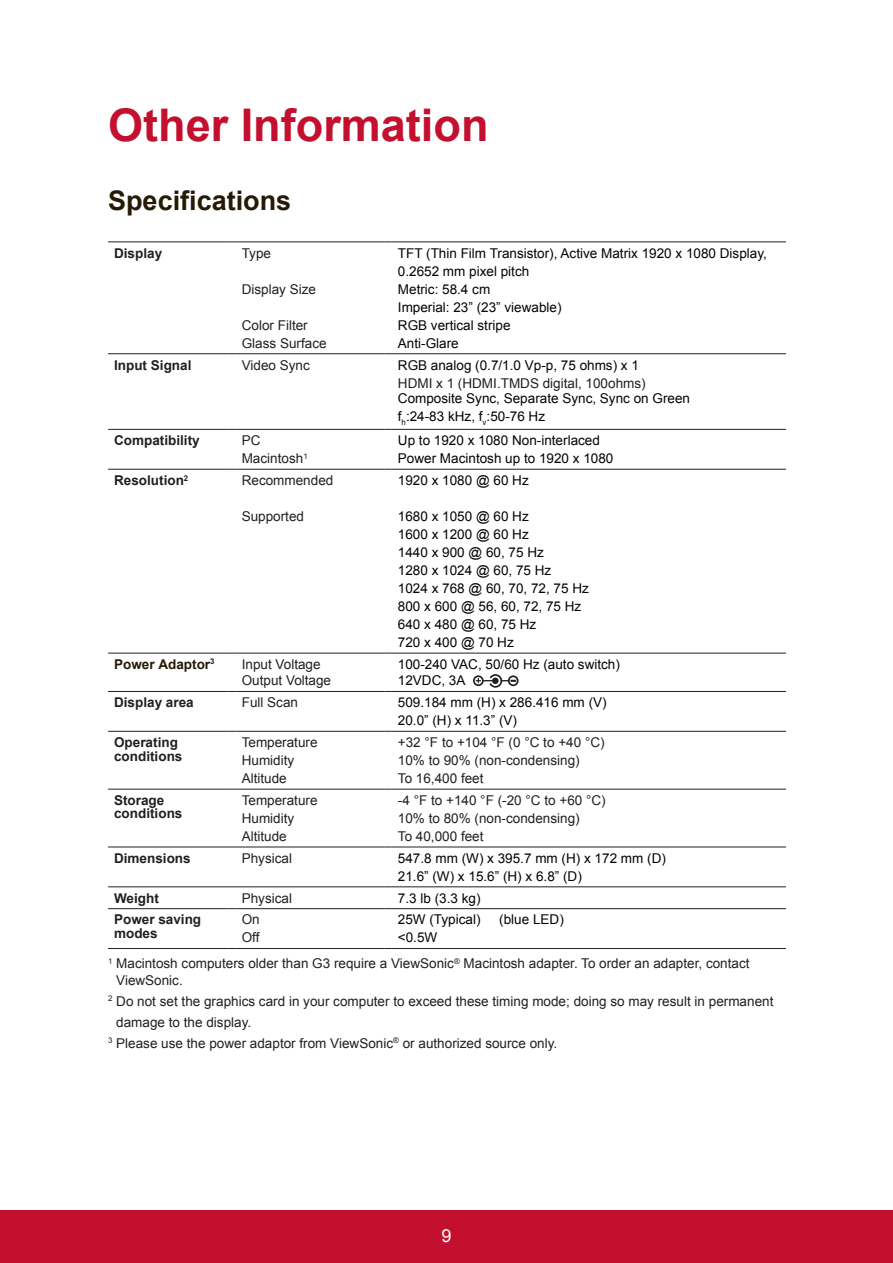
<style>
.page{position:relative;width:893px;height:1263px;background:#fff}
.page>*{position:absolute;margin:0;border:0;box-sizing:border-box;transform-origin:0 0}
.t1{font:700 45px "Arial";color:#c3102f}
.t2{font:700 27px "Arial";color:#251a05}
.t3{font:18px "Arial";color:#fff}
.t4{font:13.5px/18px "Arial";color:#231f20}
.t5{font:13.5px/18px "Arial";color:#040503}
.t6{font:700 13.5px/13.5px "Arial";color:#231f20}
.t7{font:700 13.5px "Arial";color:#251a05}
.s1{color:#040503}
</style>
<div class="page">
<div style="left:0;top:1210px;width:892px;height:53px;background:#c3102f"></div>
<hr style="left:108px;top:241px;width:120px;height:1px;background:#231f20">
<hr style="left:236px;top:241px;width:148px;height:1px;background:#231f20">
<hr style="left:392px;top:241px;width:393px;height:1px;background:#231f20">
<hr style="left:108px;top:353px;width:120px;height:1px;background:#231f20">
<hr style="left:236px;top:353px;width:148px;height:1px;background:#231f20">
<hr style="left:392px;top:353px;width:393px;height:1px;background:#231f20">
<hr style="left:108px;top:469px;width:120px;height:1px;background:#231f20">
<hr style="left:236px;top:469px;width:148px;height:1px;background:#231f20">
<hr style="left:392px;top:469px;width:393px;height:1px;background:#231f20">
<hr style="left:108px;top:652px;width:120px;height:1px;background:#231f20">
<hr style="left:236px;top:652px;width:148px;height:1px;background:#231f20">
<hr style="left:392px;top:652px;width:393px;height:1px;background:#231f20">
<hr style="left:108px;top:691px;width:120px;height:1px;background:#231f20">
<hr style="left:236px;top:691px;width:148px;height:1px;background:#231f20">
<hr style="left:392px;top:691px;width:393px;height:1px;background:#231f20">
<hr style="left:108px;top:731px;width:120px;height:1px;background:#231f20">
<hr style="left:236px;top:731px;width:148px;height:1px;background:#231f20">
<hr style="left:392px;top:731px;width:393px;height:1px;background:#231f20">
<hr style="left:108px;top:788px;width:120px;height:1px;background:#231f20">
<hr style="left:236px;top:788px;width:148px;height:1px;background:#231f20">
<hr style="left:392px;top:788px;width:393px;height:1px;background:#231f20">
<hr style="left:108px;top:846px;width:120px;height:1px;background:#231f20">
<hr style="left:236px;top:846px;width:148px;height:1px;background:#231f20">
<hr style="left:392px;top:846px;width:393px;height:1px;background:#231f20">
<hr style="left:108px;top:429px;width:120px;height:1px;background:#231f20">
<hr style="left:108px;top:886px;width:120px;height:1px;background:#231f20">
<hr style="left:236px;top:886px;width:148px;height:1px;background:#231f20">
<hr style="left:392px;top:886px;width:393px;height:1px;background:#231f20">
<hr style="left:236px;top:429px;width:148px;height:1px;background:#231f20">
<hr style="left:108px;top:908px;width:120px;height:1px;background:#231f20">
<hr style="left:236px;top:908px;width:148px;height:1px;background:#231f20">
<hr style="left:392px;top:908px;width:393px;height:1px;background:#231f20">
<hr style="left:392px;top:429px;width:393px;height:1px;background:#231f20">
<hr style="left:108px;top:948px;width:120px;height:1px;background:#231f20">
<hr style="left:236px;top:948px;width:148px;height:1px;background:#231f20">
<hr style="left:392px;top:948px;width:393px;height:1px;background:#231f20">
<div style="left:507px;top:675px;width:11px;height:11px;border:2px solid #231f20;border-radius:50%"></div>
<div style="left:473px;top:675px;width:10px;height:11px;border:2px solid #231f20;border-radius:50%"></div>
<svg style="left:475px;top:674px;width:41px;height:14px"></svg>
<h1 class="t1" style="left:108px;top:95px;width:382px">Other Information</h1>
<h2 class="t2" style="left:108px;top:182px;width:185px">Specifications</h2>
<p class="t6" style="left:114px;top:247px;width:50px">Display</p>
<p class="t4" style="left:241px;top:244px;width:31px">Type</p>
<p class="t4" style="left:241px;top:280px;width:76px">Display Size</p>
<p class="t4" style="left:241px;top:316px;width:86px">Color Filter<br>Glass Surface</p>
<p class="t5" style="left:398px;top:244px;width:370px">TFT (Thin Film Transistor), Active Matrix 1920 x 1080 Display,<br>0.2652 mm pixel pitch<br>Metric: 58.4 cm<br>Imperial: 23” (23” viewable)<br>RGB vertical stripe<br>Anti-Glare</p>
<p class="t6" style="left:114px;top:358px;width:79px">Input Signal</p>
<p class="t4" style="left:241px;top:356px;width:70px">Video Sync</p>
<p class="t5" style="left:398px;top:356px;width:242px">RGB analog (0.7/1.0 Vp-p, 75 ohms) x 1</p>
<p class="t4" style="left:398px;top:374px;width:249px">HDMI x 1 (HDMI.TMDS digital, 100ohms)</p>
<p class="t5" style="left:398px;top:389px;width:293px">Composite Sync, Separate Sync, Sync on Green f<sub>h</sub>:24-83 kHz, f<sub>v</sub>:50-76 Hz</p>
<p class="t6" style="left:114px;top:434px;width:87px">Compatibility</p>
<p class="t4" style="left:241px;top:431px;width:67px">PC<br>Macintosh<sup>1</sup></p>
<p class="t5" style="left:398px;top:431px;width:217px">Up to 1920 x 1080 Non-interlaced<br>Power Macintosh up to 1920 x 1080</p>
<p class="t6" style="left:114px;top:474px;width:76px">Resolution<sup>2</sup></p>
<p class="t4" style="left:242px;top:471px;width:93px">Recommended</p>
<p class="t4" style="left:242px;top:507px;width:64px">Supported</p>
<p class="t5" style="left:398px;top:471px;width:132px">1920 x 1080 @ 60 Hz</p>
<p class="t5" style="left:398px;top:507px;width:192px">1680 x 1050 @ 60 Hz<br>1600 x 1200 @ 60 Hz<br>1440 x 900 @ 60, 75 Hz<br>1280 x 1024 @ 60, 75 Hz<br>1024 x 768 @ 60, 70, 72, 75 Hz<br>800 x 600 @ 56, 60, 72, 75 Hz<br>640 x 480 @ 60, 75 Hz<br>720 x 400 @ 70 Hz</p>
<p class="t7" style="left:114px;top:655px;width:102px">Power Adaptor<sup>3</sup></p>
<p class="t4" style="left:242px;top:656px;width:91px;line-height:16.5px">Input Voltage<br>Output Voltage</p>
<p class="t5" style="left:398px;top:656px;width:223px;line-height:16.5px">100-240 VAC, 50/60 Hz (auto switch)<br>12VDC, 3A</p>
<p class="t6" style="left:114px;top:696px;width:81px">Display area</p>
<p class="t4" style="left:241px;top:693px;width:58px">Full Scan</p>
<p class="t5" style="left:398px;top:693px;width:210px">509.184 mm (H) x 286.416 mm (V)<br>20.0” (H) x 11.3” (V)</p>
<p class="t6" style="left:114px;top:736px;width:70px">Operating conditions</p>
<p class="t4" style="left:241px;top:733px;width:77px">Temperature<br>Humidity<br>Altitude</p>
<p class="t4" style="left:398px;top:733px;width:208px">+32 °F to +104 °F (0 °C to +40 °C)<br>10% to 90% (non-condensing)<br>To 16,400 feet</p>
<p class="t6" style="left:114px;top:794px;width:70px">Storage conditions</p>
<p class="t4" style="left:241px;top:791px;width:77px">Temperature<br>Humidity<br>Altitude</p>
<p class="t4" style="left:398px;top:791px;width:209px">-4 °F to +140 °F (-20 °C to +60 °C)<br>10% to 80% (non-condensing)<br>To 40,000 feet</p>
<p class="t6" style="left:114px;top:851px;width:78px">Dimensions</p>
<p class="t4" style="left:241px;top:849px;width:52px">Physical</p>
<p class="t5" style="left:398px;top:849px;width:269px">547.8 mm (W) x 395.7 mm (H) x 172 mm (D)<br>21.6” (W) x 15.6” (H) x 6.8” (D)</p>
<p class="t6" style="left:114px;top:891px;width:46px">Weight</p>
<p class="t4" style="left:241px;top:889px;width:52px">Physical</p>
<p class="t5" style="left:398px;top:889px;width:84px">7.3 lb (3.3 kg)</p>
<p class="t6" style="left:114px;top:913px;width:89px">Power saving modes</p>
<p class="t4" style="left:241px;top:911px;width:20px">On<br>Off</p>
<p class="t5" style="left:398px;top:911px;width:84px">25W (Typical)</p>
<p class="t5" style="left:499px;top:911px;width:66px">(blue LED)</p>
<p class="t4" style="left:108px;top:925px;width:642px;line-height:26px;text-indent:290px"><span class="s1">&lt;0.5W<br></span><sup>1</sup> Macintosh computers older than G3 require a ViewSonic<sup>®</sup> Macintosh adapter. To order an adapter, contact</p>
<p class="t4" style="left:116px;top:971px;width:68px">ViewSonic.</p>
<p class="t4" style="left:108px;top:992px;width:666px"><sup>2</sup> Do not set the graphics card in your computer to exceed these timing mode; doing so may result in permanent</p>
<p class="t4" style="left:116px;top:1013px;width:136px">damage to the display.</p>
<p class="t4" style="left:108px;top:1034px;width:450px"><sup>3</sup> Please use the power adaptor from ViewSonic<sup>®</sup> or authorized source only.</p>
<h3 class="t3" style="left:441px;top:1223px;width:12px">9</h3>
</div>
